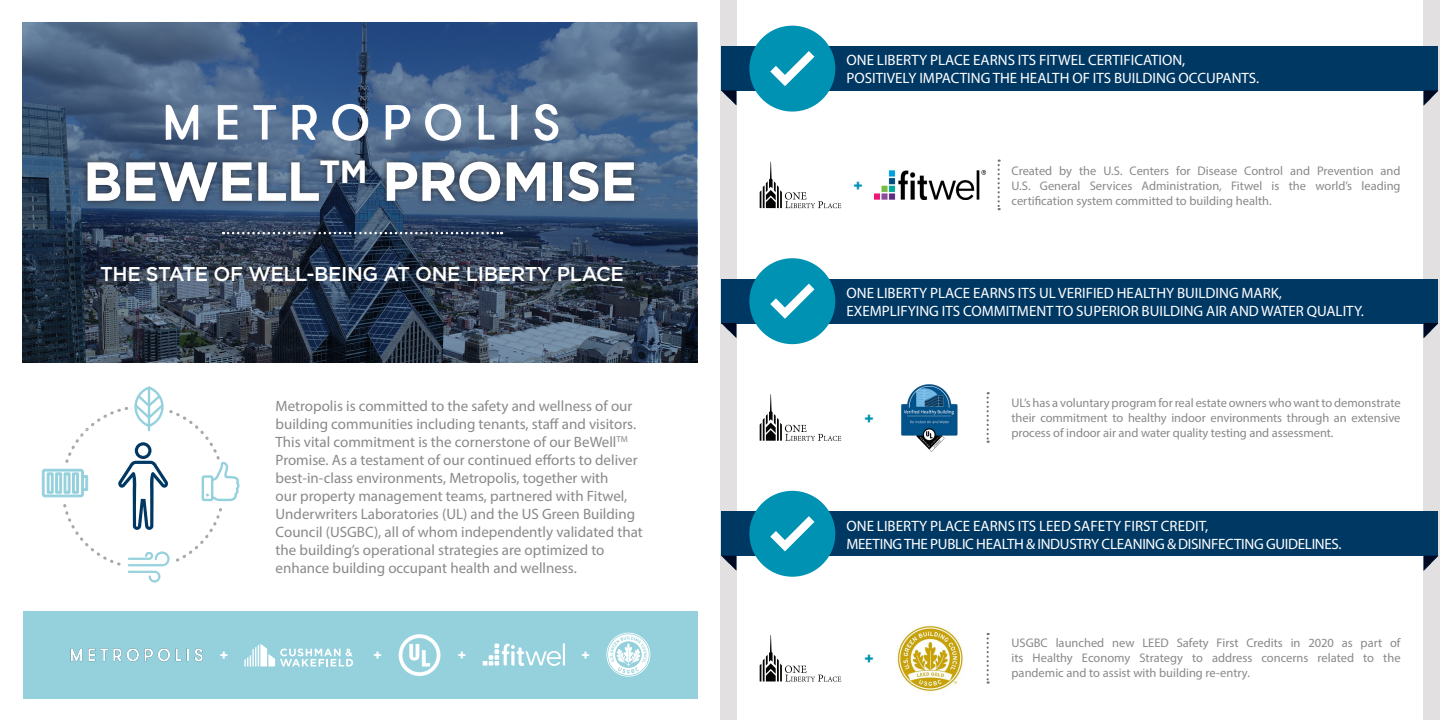
<style>
.page{position:relative;width:1440px;height:720px;background:#fff}
.page>*{position:absolute;margin:0;border:0;box-sizing:border-box;transform-origin:0 0}
.t1{font:700 55px "Gotham";letter-spacing:-.02em;color:#fff}
.t2{font:500 20px "Gotham";letter-spacing:-.02em;color:#fff}
.t3{font:700 15.38px "Gotham";color:#0092b3}
.t4{font:15px/18px "Myriad Pro";color:#89898b}
.t5{font:15px/18px "Myriad Pro";color:#fff}
.t6{font:15px/18px "Myriad Pro";letter-spacing:-.02em;color:#fff}
.t7{font:700 14px "Gotham";color:#fff}
.t8{font:12.5px/15px "Myriad Pro";color:#89898b;text-align:justify}
</style>
<div class="page">
<div style="left:720px;top:0;width:720px;height:720px;background:#e3e0e1"></div>
<div style="left:737px;top:0;width:686px;height:720px;background:#fff"></div>
<div style="left:23px;top:611px;width:675px;height:88px;background:#95d1dd"></div>
<svg style="left:22px;top:22px;width:676px;height:341px;background:#384d69"></svg>
<svg style="left:483px;top:643px;width:82px;height:23px"></svg>
<img style="left:70px;top:648px;width:133px;height:14px">
<svg style="left:244px;top:644px;width:109px;height:22px"></svg>
<img style="left:398px;top:634px;width:43px;height:42px">
<svg style="left:606px;top:633px;width:44px;height:44px"></svg>
<svg style="left:42px;top:386px;width:198px;height:197px"></svg>
<svg style="left:223px;top:232px;width:279px;height:2px"></svg>
<div style="left:81px;top:154px;width:559px;height:53px;background:#231f20;opacity:.75"></div>
<svg style="left:166px;top:104px;width:32px;height:36px"></svg>
<svg style="left:332px;top:104px;width:36px;height:37px"></svg>
<svg style="left:425px;top:104px;width:36px;height:37px"></svg>
<svg style="left:292px;top:104px;width:28px;height:38px"></svg>
<svg style="left:386px;top:105px;width:25px;height:35px"></svg>
<svg style="left:534px;top:103px;width:25px;height:39px"></svg>
<svg style="left:218px;top:105px;width:20px;height:34px"></svg>
<svg style="left:253px;top:105px;width:23px;height:35px"></svg>
<svg style="left:479px;top:105px;width:16px;height:35px"></svg>
<svg style="left:511px;top:105px;width:6px;height:35px"></svg>
<div style="left:722px;top:47px;width:716px;height:44px;background:#003864"></div>
<svg style="left:722px;top:91px;width:14px;height:14px"></svg>
<svg style="left:1424px;top:91px;width:14px;height:14px"></svg>
<div style="left:749px;top:26px;width:86px;height:86px;background:#0092b3;border-radius:50%"></div>
<svg style="left:770px;top:51px;width:44px;height:35px"></svg>
<img style="left:875px;top:170px;width:111px;height:29px">
<svg style="left:998px;top:160px;width:2px;height:50px"></svg>
<svg style="left:760px;top:162px;width:81px;height:46px"></svg>
<div style="left:722px;top:279px;width:716px;height:44px;background:#003864"></div>
<svg style="left:722px;top:323px;width:14px;height:15px"></svg>
<svg style="left:1424px;top:323px;width:14px;height:15px"></svg>
<div style="left:749px;top:258px;width:86px;height:86px;background:#0092b3;border-radius:50%"></div>
<svg style="left:770px;top:284px;width:44px;height:35px"></svg>
<svg style="left:760px;top:394px;width:81px;height:47px"></svg>
<svg style="left:987px;top:392px;width:2px;height:51px"></svg>
<div style="left:722px;top:512px;width:716px;height:44px;background:#003864"></div>
<svg style="left:722px;top:556px;width:14px;height:14px"></svg>
<svg style="left:1424px;top:556px;width:14px;height:15px"></svg>
<div style="left:749px;top:491px;width:86px;height:86px;background:#0092b3;border-radius:50%"></div>
<svg style="left:770px;top:516px;width:44px;height:35px"></svg>
<img style="left:897px;top:625px;width:66px;height:67px">
<svg style="left:760px;top:635px;width:81px;height:47px"></svg>
<svg style="left:987px;top:633px;width:2px;height:51px"></svg>
<img style="left:901px;top:384px;width:57px;height:67px">
<p class="t5" style="left:846px;top:51px;width:414px">ONE LIBERTY PLACE EARNS ITS FITWEL CERTIFICATION,<br>POSITIVELY IMPACTING THE HEALTH OF ITS BUILDING OCCUPANTS.</p>
<p class="t1" style="left:83px;top:145px;width:556px">BEWELL<sup>TM</sup> PROMISE</p>
<p class="t3" style="left:853px;top:175px;width:11px">+</p>
<p class="t8" style="left:1012px;top:163px;width:391px">Created by the U.S. Centers for Disease Control and Prevention and U.S. General Services Administration, Fitwel is the world’s leading certification system committed to building health.</p>
<p class="t2" style="left:100px;top:261px;width:525px">THE STATE OF WELL-BEING AT ONE LIBERTY PLACE</p>
<p class="t5" style="left:846px;top:284px;width:519px">ONE LIBERTY PLACE EARNS ITS UL VERIFIED HEALTHY BUILDING MARK,<br>EXEMPLIFYING ITS COMMITMENT TO SUPERIOR BUILDING AIR AND WATER QUALITY.</p>
<p class="t4" style="left:276px;top:397px;width:369px">Metropolis is committed to the safety and wellness of our building communities including tenants, staff and visitors.<br>This vital commitment is the cornerstone of our BeWell<sup>TM </sup>Promise. As a testament of our continued efforts to deliver best-in-class environments, Metropolis, together with<br>our property management teams, partnered with Fitwel, Underwriters Laboratories (UL) and the US Green Building Council (USGBC), all of whom independently validated that the building’s operational strategies are optimized to enhance building occupant health and wellness.</p>
<p class="t3" style="left:864px;top:408px;width:11px">+</p>
<p class="t8" style="left:1012px;top:395px;width:391px">UL’s has a voluntary program for real estate owners who want to demonstrate their commitment to healthy indoor environments through an extensive process of indoor air and water quality testing and assessment.</p>
<p class="t6" style="left:846px;top:516px;width:497px">ONE LIBERTY PLACE EARNS ITS LEED SAFETY FIRST CREDIT,<br>MEETING THE PUBLIC HEALTH &amp; INDUSTRY CLEANING &amp; DISINFECTING GUIDELINES.</p>
<p class="t7" style="left:220px;top:646px;width:10px">+</p>
<p class="t7" style="left:373px;top:646px;width:10px">+</p>
<p class="t7" style="left:458px;top:646px;width:10px">+</p>
<p class="t7" style="left:581px;top:646px;width:10px">+</p>
<p class="t3" style="left:864px;top:649px;width:11px">+</p>
<p class="t8" style="left:1012px;top:635px;width:391px">USGBC launched new LEED Safety First Credits in 2020 as part of its Healthy Economy Strategy to address concerns related to the pandemic and to assist with building re-entry.</p>
</div>
